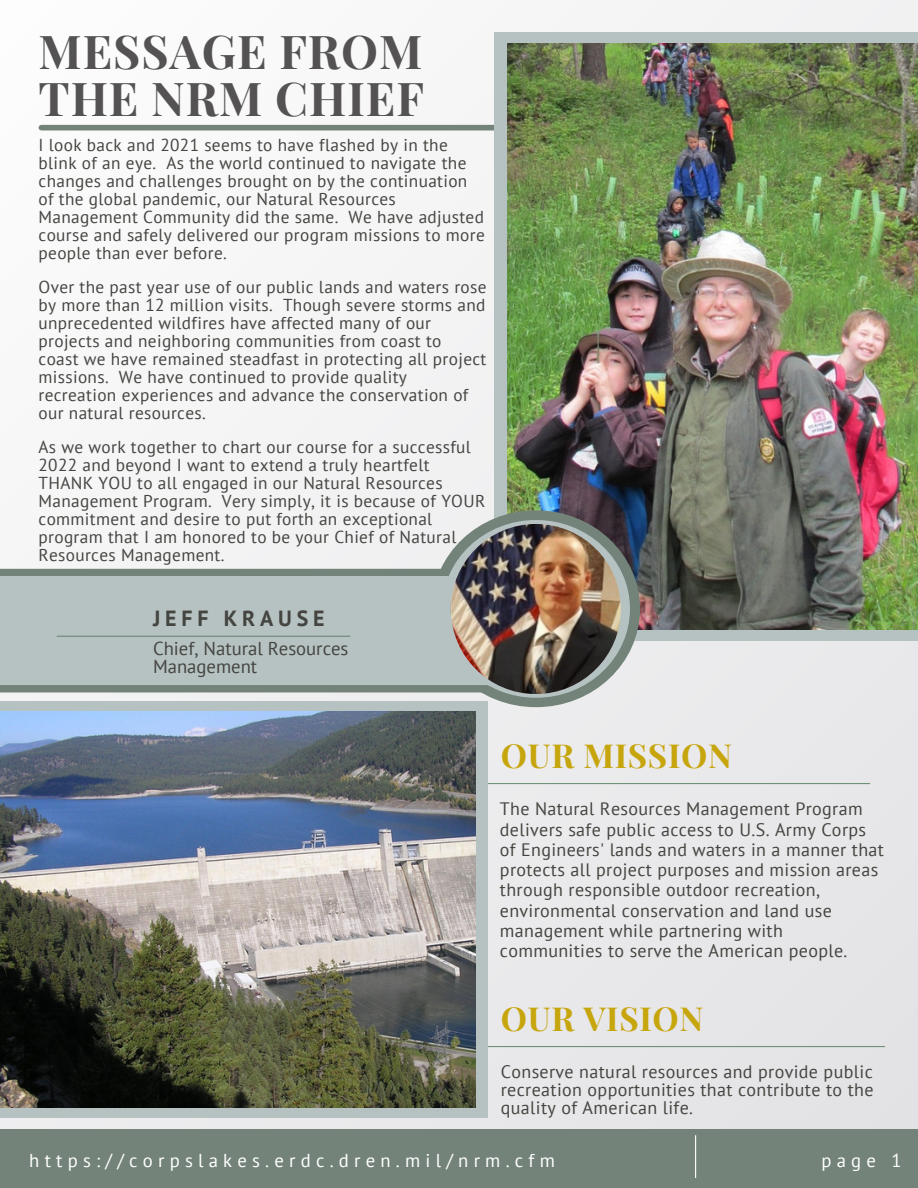
<style>
.page{position:relative;width:918px;height:1188px;background:#fff}
.page>*{position:absolute;margin:0;border:0;box-sizing:border-box;transform-origin:0 0}
.t1{font:700 46.65px/47.2px "Playfair Display";letter-spacing:.02em;color:#545252}
.t2{font:700 33.15px "Playfair Display";letter-spacing:.02em;color:#c7a50d}
.t3{font:700 21.9px "PT Sans";letter-spacing:.22em;color:#444440}
.t4{font:18.75px "PT Sans";letter-spacing:.28em;color:#fff}
.t5{font:18.75px/18px "PT Sans";color:#444440}
.t6{font:18px/20.2px "PT Sans";letter-spacing:.02em;color:#444440}
.t7{font:17.25px/18px "PT Sans";letter-spacing:.02em;color:#444440}
</style>
<div class="page">
<div style="left:0;top:0;width:918px;height:1188px;background:linear-gradient(to right,#fafafb,#e4e4e7)"></div>
<div style="left:0;top:1130px;width:918px;height:58px;background:#738379"></div>
<div style="left:41px;top:125px;width:877px;height:5px;background:#738379"></div>
<div style="left:495px;top:32px;width:423px;height:609px;background:#b6c2c2"></div>
<img style="left:508px;top:43px;width:410px;height:586px">
<hr style="left:405px;top:783px;width:465px;height:1px;background:#6e9277">
<hr style="left:420px;top:1046px;width:465px;height:1px;background:#6e9277">
<div style="left:0;top:701px;width:487px;height:417px;background:#b6c2c2"></div>
<div style="left:0;top:569px;width:621px;height:123px;background:#738379"></div>
<div style="left:432px;top:510px;width:208px;height:197px;background:#738379;border-radius:50%"></div>
<div style="left:0;top:576px;width:594px;height:109px;background:#b6c2c2"></div>
<hr style="left:57px;top:636px;width:293px;height:1px;background:#738379">
<img style="left:0;top:712px;width:476px;height:396px">
<hr style="left:695px;top:1135px;width:1px;height:43px;background:#fff">
<div style="left:442px;top:520px;width:188px;height:178px;background:#b6c2c2;border-radius:50%"></div>
<img style="left:451px;top:524px;width:170px;height:170px;border-radius:50%">
<h1 class="t1" style="left:39px;top:26px;width:387px">MESSAGE FROM<br>THE NRM CHIEF</h1>
<p class="t7" style="left:39px;top:136px;width:448px">I look back and 2021 seems to have flashed by in the blink of an eye. As the world continued to navigate the changes and challenges brought on by the continuation of the global pandemic, our Natural Resources Management Community did the same. We have adjusted course and safely delivered our program missions to more people than ever before.</p>
<p class="t7" style="left:39px;top:278px;width:450px">Over the past year use of our public lands and waters rose by more than 12 million visits. Though severe storms and unprecedented wildfires have affected many of our projects and neighboring communities from coast to<br>coast we have remained steadfast in protecting all project missions. We have continued to provide quality recreation experiences and advance the conservation of our natural resources.</p>
<p class="t7" style="left:39px;top:437px;width:448px">As we work together to chart our course for a successful 2022 and beyond I want to extend a truly heartfelt THANK YOU to all engaged in our Natural Resources Management Program. Very simply, it is because of YOUR commitment and desire to put forth an exceptional program that I am honored to be your Chief of Natural Resources Management.</p>
<p class="t3" style="left:153px;top:604px;width:173px">JEFF KRAUSE</p>
<p class="t5" style="left:153px;top:639px;width:197px">Chief, Natural Resources<br>Management</p>
<h2 class="t2" style="left:501px;top:732px;width:233px">OUR MISSION</h2>
<p class="t6" style="left:500px;top:799px;width:386px">The Natural Resources Management Program delivers safe public access to U.S. Army Corps of Engineers' lands and waters in a manner that protects all project purposes and mission areas through responsible outdoor recreation, environmental conservation and land use management while partnering with communities to serve the American people.</p>
<h2 class="t2" style="left:501px;top:995px;width:204px">OUR VISION</h2>
<p class="t6" style="left:501px;top:1062px;width:374px;line-height:18px;text-align:justify">Conserve natural resources and provide public recreation opportunities that contribute to the quality of American life.</p>
<p class="t4" style="left:29px;top:1147px;width:527px">https://corpslakes.erdc.dren.mil/nrm.cfm</p>
<p class="t4" style="left:821px;top:1147px;width:82px">page 1</p>
</div>
